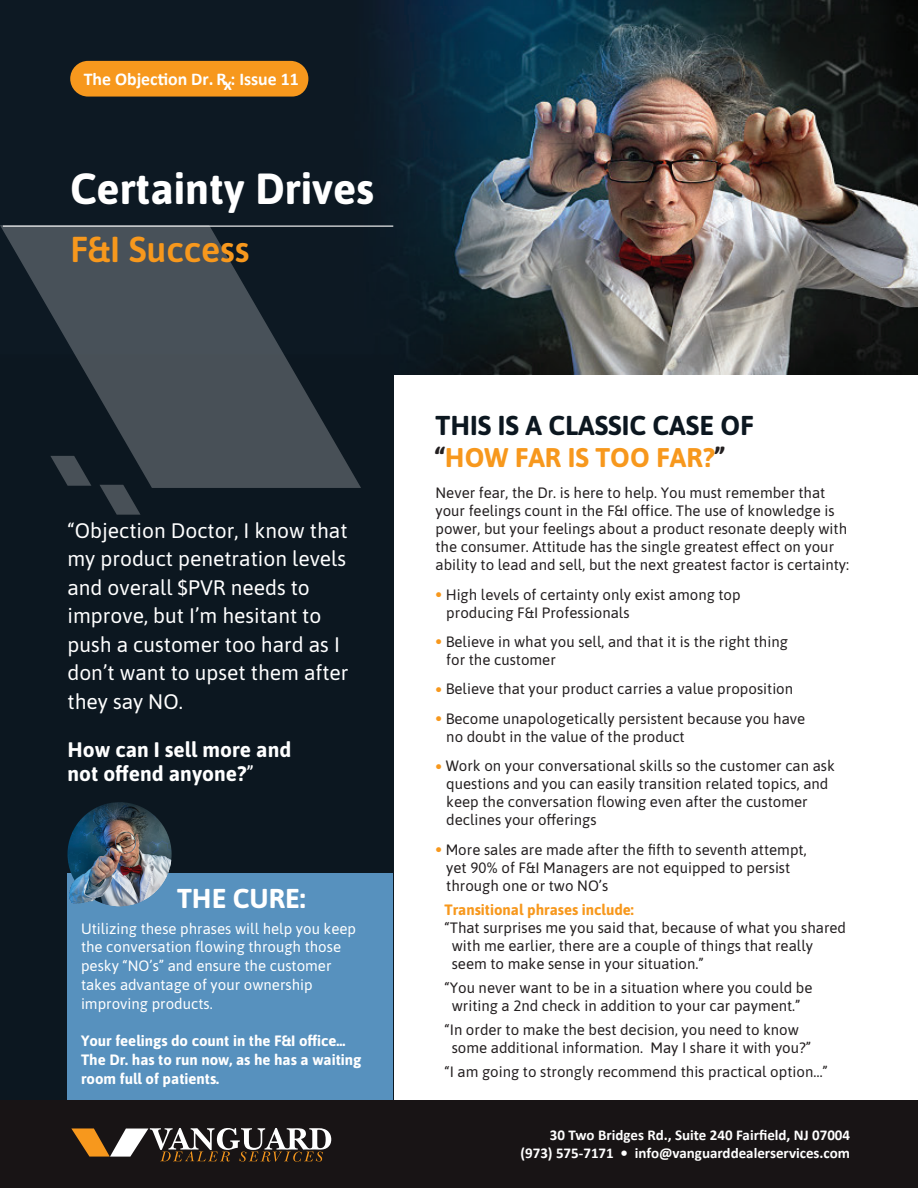
<style>
.page{position:relative;width:918px;height:1188px;background:#fff}
.page>*{position:absolute;margin:0;border:0;box-sizing:border-box;transform-origin:0 0}
.t1{font:700 43.5px "Asap";color:#fff}
.t2{font:600 36px "Asap";color:#f7981d}
.t3{font:700 27.3px "Asap";color:#0c1720}
.t4{font:700 27.3px "Asap";color:#fff}
.t5{font:700 27px "Asap";color:#f7981d}
.t6{font:21px/28.5px "Asap";color:#fff}
.t7{font:700 21px/24px "Asap";color:#fff}
.t8{font:700 18px "Calibri";color:#fff}
.t9{font:15px/18px "Asap";color:#231f20}
.t10{font:15px/18.8px "Asap";color:#fff}
.t11{font:700 15px/18.8px "Asap";color:#fff}
.t12{font:700 15px/18px "Calibri";color:#fff;text-align:right}
.t13{font:700 15px "Asap";color:#f7981d}
.s1{font-weight:400}
.s2{color:#231f20}
.s3{font-size:19.5px;color:#f7981d}
</style>
<div class="page">
<img style="left:0;top:0;width:918px;height:374px">
<div style="left:0;top:354px;width:393px;height:834px;background:#0c1720"></div>
<svg style="left:0;top:225px;width:361px;height:263px;fill:#485057"></svg>
<svg style="left:99px;top:485px;width:42px;height:30px"></svg>
<svg style="left:50px;top:456px;width:41px;height:30px"></svg>
<hr style="left:3px;top:226px;width:390px;height:1px;background:#fff">
<div style="left:70px;top:61px;width:238px;height:36px;background:#f7981d;border-radius:18px"></div>
<div style="left:68px;top:874px;width:325px;height:227px;background:#5791be"></div>
<img style="left:67px;top:802px;width:105px;height:104px">
<div style="left:0;top:1100px;width:918px;height:88px;background:#181415"></div>
<svg style="left:71px;top:1128px;width:260px;height:34px"></svg>
<p class="t8" style="left:84px;top:66px;width:217px">The Objection Dr. : Issue 11</p>
<p class="t8" style="left:216px;top:69px;width:17px">Rx</p>
<h1 class="t1" style="left:70px;top:157px;width:305px">Certainty Drives</h1>
<h2 class="t2" style="left:70px;top:224px;width:181px">F&amp;I Success</h2>
<h3 class="t6" style="left:68px;top:515px;width:290px;text-indent:118px">r. I know that my product penetration levels and overall $PVR needs to improve, but I’m hesitant to push a<br>c tomer too hard as I don’t wan to upset them after they say NO.</h3>
<h3 class="t6" style="left:68px;top:515px;width:283px">“Objection Doctor, I know that my product penetration levels and overall $PVR needs to improve, but I’m hesitant to push a customer too hard as I don’t want to upset them after they say NO.</h3>
<h3 class="t7" style="left:68px;top:737px;width:225px">How can I sell more and not offend anyone?<span class="s1">”</span></h3>
<h3 class="t7" style="left:115px;top:761px;width:8px">f</h3>
<h3 class="t4" style="left:177px;top:879px;width:130px">THE CURE:</h3>
<p class="t10" style="left:81px;top:918px;width:277px">Utilizing these phrases will help you keep the conversation flowing through those pesky “NO’s” and ensure the customer takes advantage of your ownership improving products.</p>
<p class="t11" style="left:81px;top:1031px;width:282px">Your feelings do count in the F&amp;I office...<br>The Dr. has to run now, as he has a waiting room full of patients.</p>
<h3 class="t3" style="left:436px;top:406px;width:320px">THIS IS A CLASSIC CASE OF</h3>
<h3 class="t5" style="left:436px;top:439px;width:290px"><span class="s2">“</span>HOW FAR IS TOO FAR?<span class="s2">”</span></h3>
<p class="t9" style="left:436px;top:483px;width:415px">Never fear, the Dr. is here to help. You must remember that your feelings count in the F&amp;I office. The use of knowledge is power, but your feelings about a product resonate deeply with the consumer. Attitude has the single greatest effect on your ability to lead and sell, but the next greatest factor is certainty:</p>
<p class="t9" style="left:446px;top:584px;width:296px;text-indent:-11px"><span class="s3">•</span> High levels of certainty only exist among top producing F&amp;I Professionals</p>
<p class="t9" style="left:446px;top:632px;width:343px;text-indent:-11px"><span class="s3">•</span> Believe in what you sell, and that it is the right thing for the customer</p>
<p class="t9" style="left:436px;top:679px;width:359px"><span class="s3">•</span> Believe that your product carries a value proposition</p>
<p class="t9" style="left:446px;top:709px;width:360px;text-indent:-11px"><span class="s3">•</span> Become unapologetically persistent because you have no doubt in the value of the product</p>
<p class="t9" style="left:446px;top:756px;width:390px;text-indent:-11px"><span class="s3">•</span> Work on your conversational skills so the customer can ask questions and you can easily transition related topics, and keep the conversation flowing even after the customer declines your offerings</p>
<p class="t9" style="left:446px;top:839px;width:362px;text-indent:-11px"><span class="s3">•</span> More sales are made after the fifth to seventh attempt, yet 90% of F&amp;I Managers are not equipped to persist through one or two NO’s</p>
<p class="t13" style="left:445px;top:899px;width:191px">Transitional phrases include:</p>
<p class="t9" style="left:452px;top:917px;width:396px;text-indent:-7px">“That surprises me you said that, because of what you shared with me earlier, there are a couple of things that really seem to make sense in your situation.”</p>
<p class="t9" style="left:445px;top:977px;width:370px;text-align:center">“You never want to be in a situation where you could be writing a 2nd check in addition to your car payment.”</p>
<p class="t9" style="left:452px;top:1019px;width:361px;text-indent:-7px">“In order to make the best decision, you need to know some additional information. May I share it with you?”</p>
<p class="t9" style="left:445px;top:1061px;width:385px">“I am going to strongly recommend this practical option…”</p>
<p class="t12" style="left:520px;top:1126px;width:331px">30 Two Bridges Rd., Suite 240 Fairfield, NJ 07004 (973) 575-7171 • info@vanguarddealerservices.com</p>
</div>
